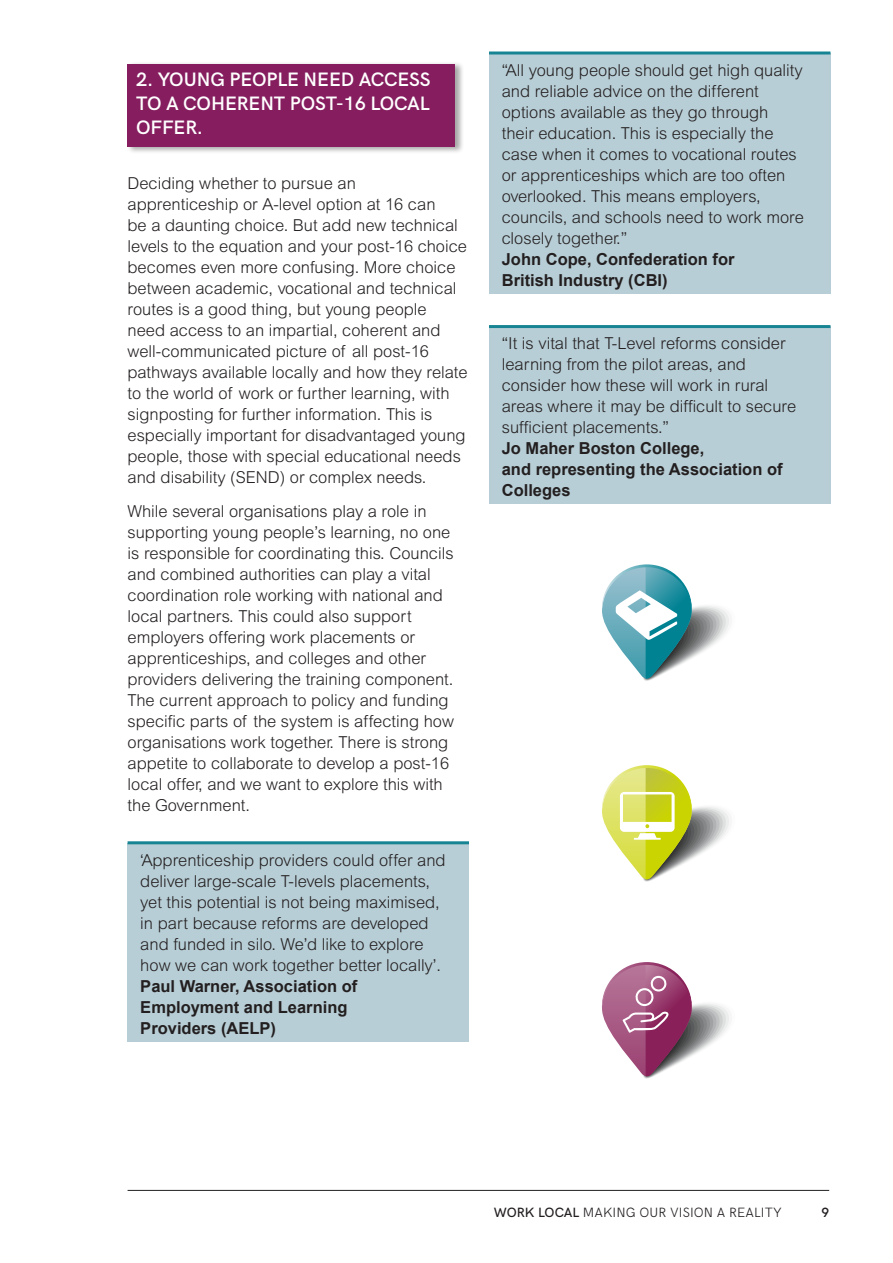
<style>
.page{position:relative;width:893px;height:1263px;background:#fff}
.page>*{position:absolute;margin:0;border:0;box-sizing:border-box;transform-origin:0 0}
.numbers{font:600 19.5px/24px "HK Grotesk";letter-spacing:-.005em;color:#fff;text-align:justify}
.A4_Body{font:300 16.5px/21px "Arial MT Std";color:#231f20}
.BOX_OUT{font:300 16.5px/21px "Arial MT Std";color:#231f20}
.t1{font:300 13.5px "HK Grotesk";letter-spacing:.005em;color:#231f20}
.t2{font:600 13.5px "HK Grotesk";color:#231f20}
.s1{font-family:"Arial";font-weight:700}
.s2{font-weight:500}
</style>
<div class="page">
<hr style="left:128px;top:1190px;width:701px;height:1px;background:#231f20">
<div style="left:128px;top:843px;width:341px;height:198px;background:#b8ced6"></div>
<hr style="left:128px;top:841px;width:341px;height:3px;background:#178493">
<div style="left:127px;top:61px;width:337px;height:93px;background:#231f20;opacity:.4"></div>
<div style="left:128px;top:64px;width:327px;height:83px;background:#851d5f"></div>
<div style="left:489px;top:53px;width:341px;height:240px;background:#b8ced6"></div>
<hr style="left:489px;top:51px;width:341px;height:3px;background:#178493">
<div style="left:489px;top:327px;width:341px;height:177px;background:#b8ced6"></div>
<hr style="left:489px;top:325px;width:341px;height:3px;background:#178493">
<svg style="left:602px;top:765px;width:127px;height:117px"></svg>
<svg style="left:602px;top:564px;width:127px;height:117px"></svg>
<svg style="left:602px;top:962px;width:127px;height:117px"></svg>
<p class="numbers" style="left:136px;top:66px;width:296px">2. YOUNG PEOPLE NEED ACCESS TO A COHERENT POST-16 LOCAL OFFER.</p>
<p class="A4_Body" style="left:128px;top:172px;width:342px">Deciding whether to pursue an apprenticeship or A-level option at 16 can<br>be a daunting choice. But add new technical levels to the equation and your post-16 choice becomes even more confusing. More choice between academic, vocational and technical routes is a good thing, but young people need access to an impartial, coherent and well-communicated picture of all post-16 pathways available locally and how they relate to the world of work or further learning, with signposting for further information. This is especially important for disadvantaged young people, those with special educational needs and disability (SEND) or complex needs.</p>
<p class="A4_Body" style="left:128px;top:500px;width:328px">While several organisations play a role in supporting young people’s learning, no one is responsible for coordinating this. Councils and combined authorities can play a vital coordination role working with national and local partners. This could also support employers offering work placements or apprenticeships, and colleges and other providers delivering the training component.<br>The current approach to policy and funding specific parts of the system is affecting how organisations work together. There is strong appetite to collaborate to develop a post-16 local offer, and we want to explore this with the Government.</p>
<p class="BOX_OUT" style="left:140px;top:849px;width:307px">‘Apprenticeship providers could offer and deliver large-scale T-levels placements, yet this potential is not being maximised, in part because reforms are developed and funded in silo. We’d like to explore how we can work together better locally’.<br><span class="s1">Paul Warner, Association of Employment and Learning<br>Providers (AELP)</span></p>
<p class="BOX_OUT" style="left:502px;top:59px;width:304px">“All young people should get high quality and reliable advice on the different options available as they go through their education. This is especially the case when it comes to vocational routes or apprenticeships which are too often overlooked. This means employers, councils, and schools need to work more closely together.”<br><span class="s1">John Cope, Confederation for<br>British Industry (CBI)</span></p>
<p class="BOX_OUT" style="left:502px;top:333px;width:296px">“It is vital that T-Level reforms consider learning from the pilot areas, and consider how these will work in rural areas where it may be difficult to secure sufficient placements.”<br><span class="s1">Jo Maher Boston College,<br>and representing the Association of<br>Colleges</span></p>
<p class="t1" style="left:494px;top:1202px;width:289px"><span class="s2">WORK LOCAL</span> MAKING OUR VISION A REALITY</p>
<p class="t2" style="left:821px;top:1202px;width:9px">9</p>
</div>
